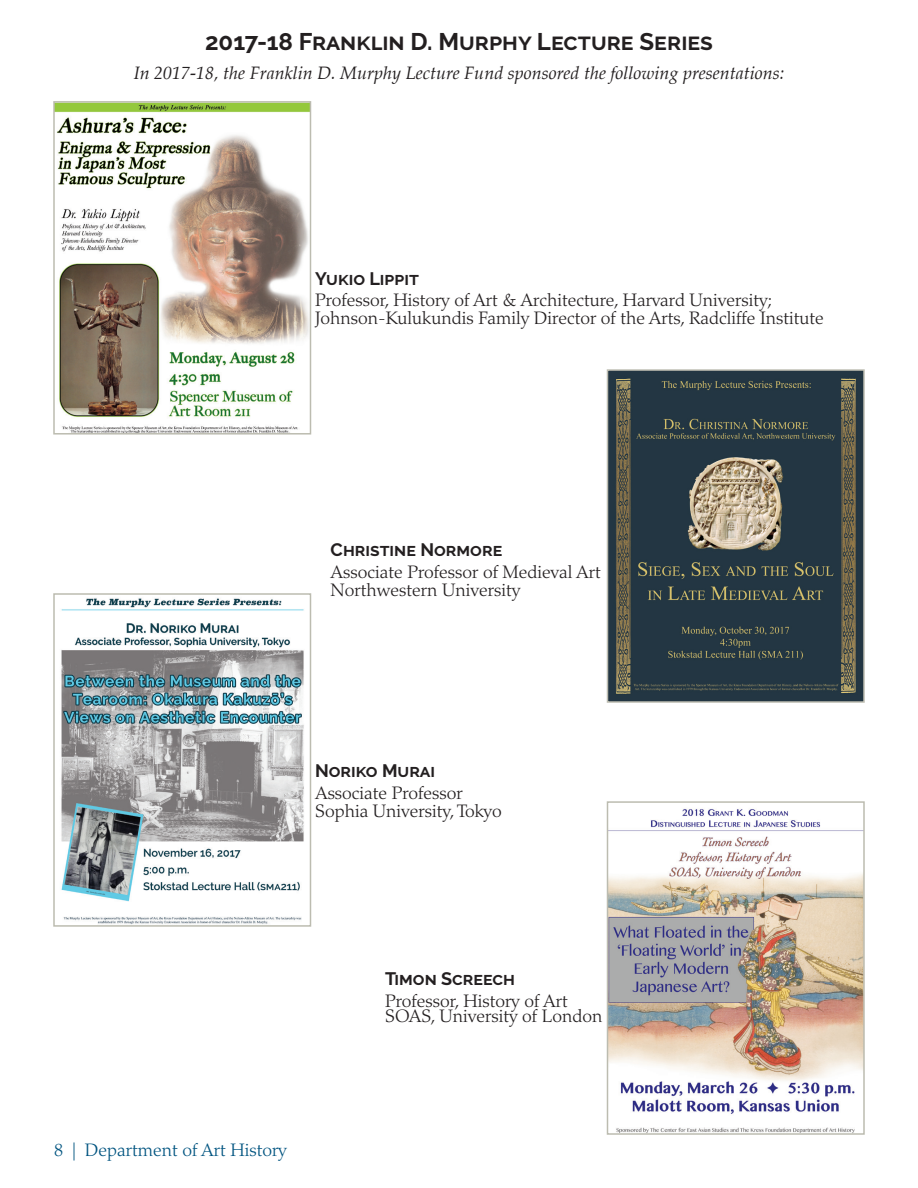
<style>
.page{position:relative;width:918px;height:1188px;background:#fff}
.page>*{position:absolute;margin:0;border:0;box-sizing:border-box;transform-origin:0 0}
.Heading{font:700 24px "Raleway";color:#231f20}
.Heading-2{font:300 18px "Palatino";color:#231f20}
.Body{font:italic 18px "Palatino";color:#231f20}
.Body-2{font:300 18px "Palatino";color:#231f20}
.Body-3{font:700 18px "Raleway";color:#231f20}
.t1{font:300 18px "Palatino";color:#005480}
</style>
<div class="page">
<img style="left:56px;top:104px;width:252px;height:328px">
<div style="left:53px;top:101px;width:258px;height:334px;border:2px solid #bcbcb0"></div>
<img style="left:610px;top:372px;width:252px;height:328px">
<div style="left:607px;top:369px;width:258px;height:334px;border:2px solid #bcbcb0"></div>
<img style="left:61px;top:598px;width:243px;height:326px">
<div style="left:53px;top:593px;width:258px;height:334px;border:2px solid #bcbcb0"></div>
<img style="left:610px;top:809px;width:252px;height:323px">
<div style="left:607px;top:801px;width:258px;height:334px;border:2px solid #bcbcb0"></div>
<p class="Heading" style="left:205px;top:28px;width:509px">2017-18 Franklin D. Murphy Lecture Series</p>
<p class="Body" style="left:134px;top:57px;width:652px">In 2017-18, the Franklin D. Murphy Lecture Fund sponsored the following presentations:</p>
<p class="Body-3" style="left:315px;top:268px;width:105px">Yukio Lippit</p>
<p class="Heading-2" style="left:315px;top:290px;width:459px">Professor, History of Art &amp; Architecture, Harvard University;</p>
<p class="Heading-2" style="left:315px;top:308px;width:510px">Johnson-Kulukundis Family Director of the Arts, Radcliffe Institute</p>
<p class="Body-3" style="left:331px;top:540px;width:173px">Christine Normore</p>
<p class="Body-2" style="left:331px;top:561px;width:272px">Associate Professor of Medieval Art</p>
<p class="Heading-2" style="left:331px;top:579px;width:191px">Northwestern University</p>
<p class="Body-3" style="left:315px;top:760px;width:122px">Noriko Murai</p>
<p class="Body-2" style="left:315px;top:782px;width:149px">Associate Professor</p>
<p class="Heading-2" style="left:315px;top:800px;width:188px">Sophia University, Tokyo</p>
<p class="t1" style="left:54px;top:1140px;width:234px">8 | Department of Art History</p>
<p class="Body-3" style="left:385px;top:968px;width:132px">Timon Screech</p>
<p class="Body-2" style="left:385px;top:990px;width:184px">Professor, History of Art</p>
<p class="Heading-2" style="left:385px;top:1005px;width:219px">SOAS, University of London</p>
</div>
